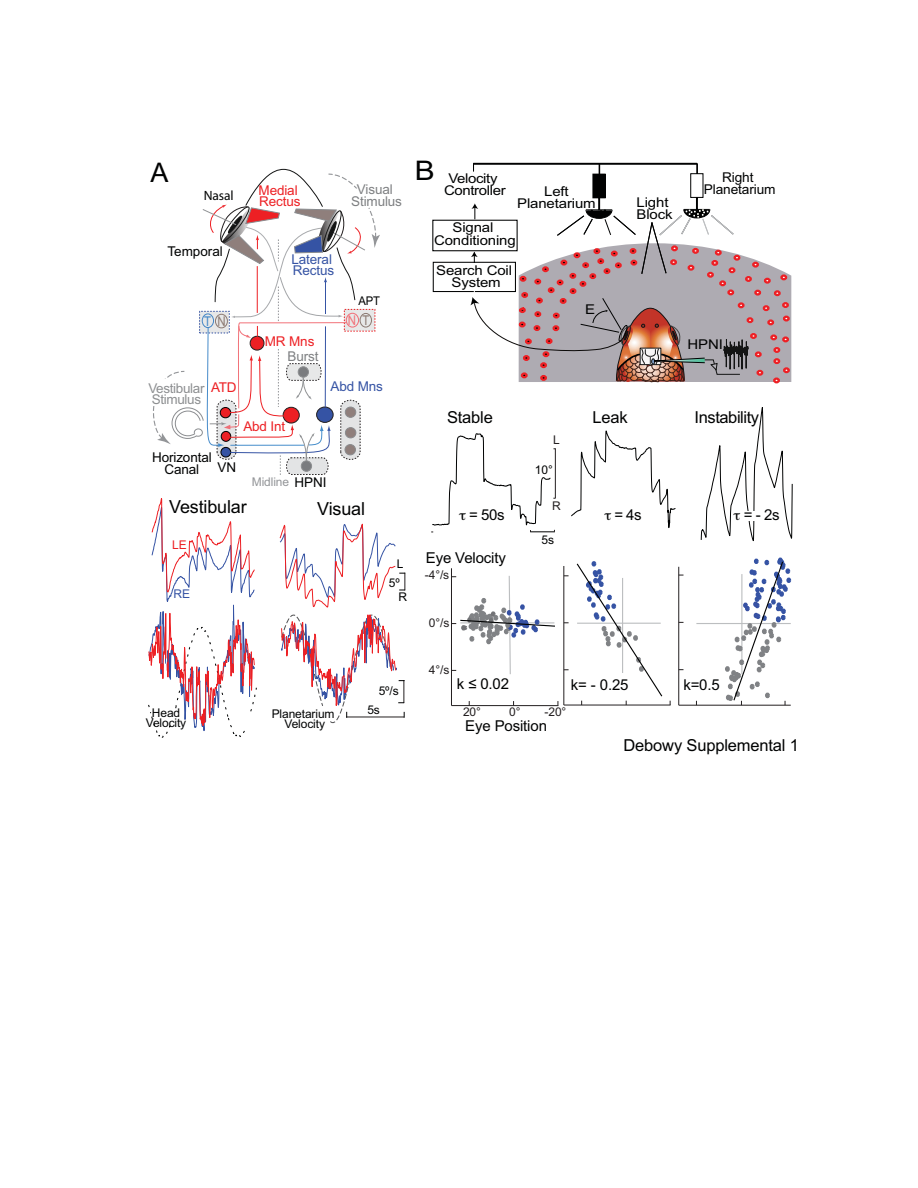
<style>
.page{position:relative;width:918px;height:1188px;background:#fff}
.page>*{position:absolute;margin:0;border:0;box-sizing:border-box;transform-origin:0 0}
.t1{font:27px "Arial";color:#010202;scale:1.11 1}
.t2{font:27px "Arial";color:#010202}
.t3{font:18px "Arial";letter-spacing:-.01em;color:#010202}
.t4{font:16.5px "Arial";letter-spacing:-.01em;color:#010202}
.t5{font:15px "Arial";letter-spacing:-.01em;color:#010202}
.t6{font:13.5px/12px "Arial";letter-spacing:-.01em;color:#010202;text-align:center;scale:1.11 1}
.t7{font:13.5px/11.6px "Arial";letter-spacing:-.01em;color:#010202;text-align:center}
.t8{font:13.5px/11.2px "Arial";letter-spacing:-.01em;color:#ed2024}
.t9{font:13.5px/11.2px "Arial";letter-spacing:-.01em;color:#3553a4}
.t10{font:13.5px/11.6px "Arial";letter-spacing:-.01em;color:#7e8082;text-align:center}
.t11{font:13.5px/11.6px "Arial";letter-spacing:-.025em;color:#8d8f91}
.t12{font:13.5px "Myriad";letter-spacing:-.01em;color:#010202}
.t13{font:13.5px "Arial";color:#f27279;scale:.85 1}
.t14{font:13.5px "Arial";color:#8c7a72;scale:.85 1}
.t15{font:12px/10.5px "Arial";letter-spacing:-.01em;color:#010202;text-align:center}
.t16{font:12px "Arial";color:#231f20}
.t17{font:12px "Arial";letter-spacing:-.01em;color:#939598}
.t18{font:12px "Arial";letter-spacing:-.01em;color:#010202;scale:.94 1}
.t19{font:12px "Arial";color:#ed2024}
.t20{font:12px "Arial";color:#3553a4}
</style>
<div class="page">
<div style="left:593px;top:174px;width:12px;height:24px;background:#010202"></div>
<div style="left:593px;top:174px;width:13px;height:24px;border:1px solid #010202"></div>
<hr style="left:473px;top:163px;width:224px;height:2px;background:#010202">
<svg style="left:696px;top:164px;width:2px;height:9px"></svg>
<div style="left:690px;top:173px;width:13px;height:25px;border:1px solid #010202"></div>
<svg style="left:431px;top:197px;width:362px;height:509px"></svg>
<svg style="left:148px;top:168px;width:257px;height:570px"></svg>
<h1 class="t2" style="left:150px;top:163px;width:20px">A</h1>
<p class="t12" style="left:204px;top:191px;width:31px">Nasal</p>
<p class="t10" style="left:351px;top:185px;width:52px">Visual<br>Stimulus</p>
<p class="t8" style="left:259px;top:186px;width:44px">Medial<br>Rectus</p>
<p class="t7" style="left:167px;top:247px;width:57px">Temporal</p>
<p class="t14" style="left:217px;top:316px;width:11px">N</p>
<p class="t9" style="left:292px;top:255px;width:44px">Lateral<br>Rectus</p>
<p class="t8" style="left:265px;top:337px;width:51px">MR Mns</p>
<p class="t10" style="left:288px;top:351px;width:32px">Burst</p>
<p class="t18" style="left:358px;top:297px;width:25px">APT</p>
<p class="t13" style="left:348px;top:315px;width:11px">N</p>
<p class="t8" style="left:211px;top:383px;width:27px">ATD</p>
<p class="t9" style="left:331px;top:382px;width:54px">Abd Mns</p>
<p class="t11" style="left:148px;top:383px;width:58px">Vestibular<br>Stimulus</p>
<p class="t8" style="left:243px;top:422px;width:43px">Abd Int</p>
<p class="t7" style="left:152px;top:453px;width:61px">Horizontal<br>Canal</p>
<p class="t7" style="left:218px;top:462px;width:20px">VN</p>
<p class="t17" style="left:252px;top:478px;width:39px">Midline</p>
<p class="t7" style="left:294px;top:478px;width:34px">HPNI</p>
<h2 class="t3" style="left:169px;top:500px;width:79px">Vestibular</h2>
<h2 class="t3" style="left:317px;top:502px;width:49px">Visual</h2>
<p class="t19" style="left:172px;top:541px;width:16px">LE</p>
<p class="t20" style="left:174px;top:589px;width:18px">RE</p>
<p class="t15" style="left:389px;top:556px;width:16px;line-height:18.8px;text-align:left;text-indent:8px">L<br>5º</p>
<p class="t15" style="left:398px;top:593px;width:10px">R</p>
<p class="t15" style="left:379px;top:687px;width:22px">5º/s</p>
<p class="t15" style="left:146px;top:708px;width:42px">Head<br>Velocity</p>
<p class="t15" style="left:272px;top:710px;width:64px">Planetarium<br>Velocity</p>
<p class="t15" style="left:367px;top:706px;width:14px">5s</p>
<h1 class="t1" style="left:415px;top:161px;width:20px">B</h1>
<p class="t7" style="left:722px;top:173px;width:33px">Right</p>
<p class="t6" style="left:444px;top:173px;width:57px">Velocity<br>Controller</p>
<p class="t6" style="left:434px;top:223px;width:75px;line-height:12.5px">Signal<br>Conditioning</p>
<p class="t6" style="left:436px;top:266px;width:70px">Search Coil<br>System</p>
<p class="t6" style="left:544px;top:187px;width:24px">Left</p>
<p class="t7" style="left:704px;top:185px;width:73px">Planetarium</p>
<p class="t6" style="left:517px;top:199px;width:72px">Planetarium</p>
<p class="t6" style="left:637px;top:198px;width:34px;text-align:left">Light<br>Block</p>
<p class="t6" style="left:585px;top:305px;width:11px">E</p>
<p class="t4" style="left:447px;top:411px;width:47px">Stable</p>
<p class="t4" style="left:593px;top:411px;width:37px">Leak</p>
<p class="t16" style="left:553px;top:435px;width:8px">L</p>
<p class="t15" style="left:535px;top:465px;width:20px">10°</p>
<p class="t6" style="left:688px;top:340px;width:33px">HPNI</p>
<p class="t4" style="left:695px;top:411px;width:66px">Instability</p>
<p class="t16" style="left:552px;top:502px;width:10px">R</p>
<p class="t5" style="left:469px;top:509px;width:37px">= 50s</p>
<p class="t5" style="left:614px;top:509px;width:29px">= 4s</p>
<p class="t5" style="left:744px;top:509px;width:38px">= - 2s</p>
<p class="t5" style="left:426px;top:552px;width:82px">Eye Velocity</p>
<p class="t16" style="left:425px;top:571px;width:26px">-4°/s</p>
<p class="t16" style="left:429px;top:618px;width:22px">0°/s</p>
<p class="t16" style="left:429px;top:665px;width:22px">4°/s</p>
<p class="t5" style="left:457px;top:679px;width:54px">k ≤ 0.02</p>
<p class="t15" style="left:541px;top:536px;width:14px">5s</p>
<p class="t5" style="left:571px;top:679px;width:59px">k= - 0.25</p>
<p class="t5" style="left:683px;top:679px;width:38px">k=0.5</p>
<p class="t16" style="left:463px;top:708px;width:19px">20°</p>
<p class="t16" style="left:509px;top:708px;width:13px">0°</p>
<p class="t16" style="left:545px;top:708px;width:23px">-20°</p>
<p class="t5" style="left:465px;top:720px;width:83px">Eye Position</p>
<p class="t4" style="left:624px;top:739px;width:177px">Debowy Supplemental 1</p>
</div>
